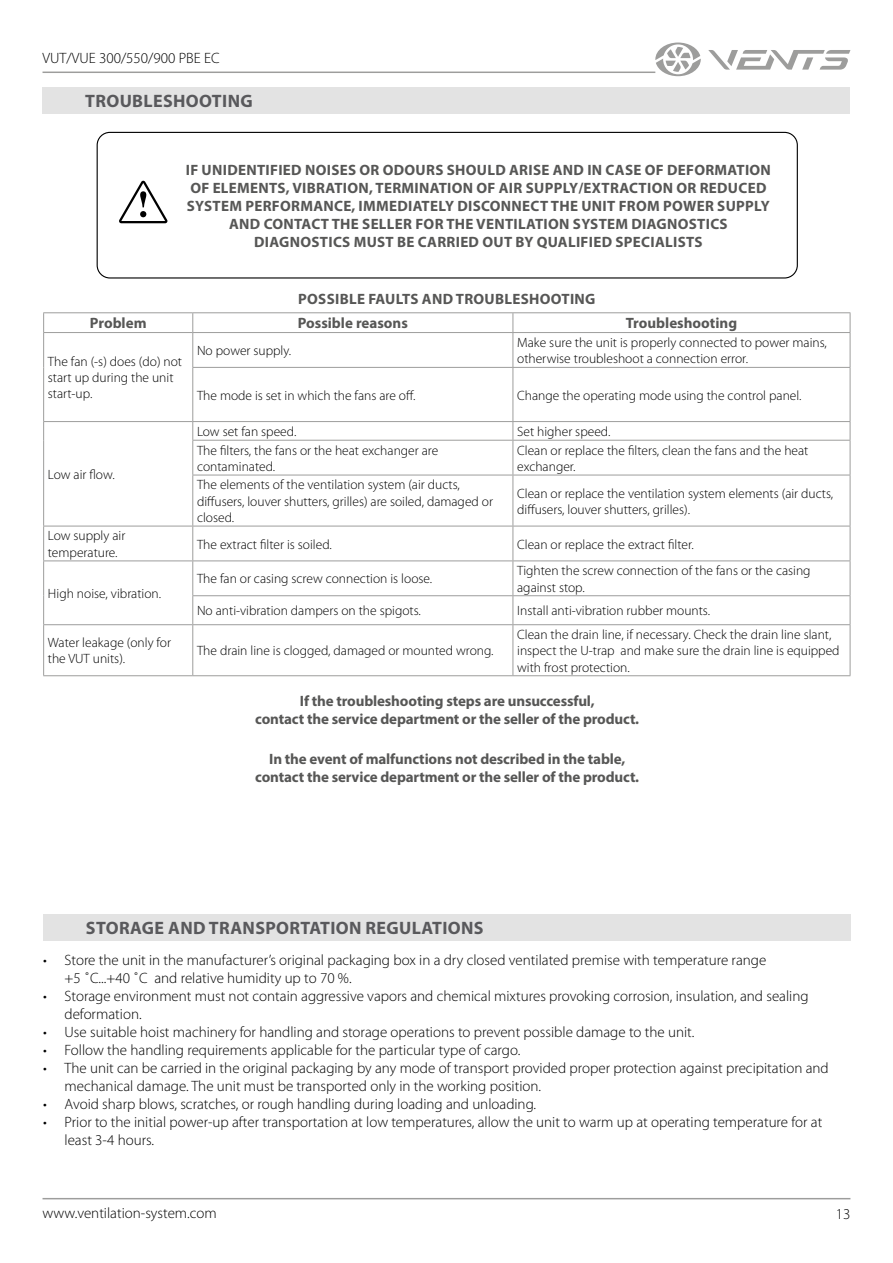
<style>
.page{position:relative;width:893px;height:1263px;background:#fff}
.page>*{position:absolute;margin:0;border:0;box-sizing:border-box;transform-origin:0 0}
.t1{font:700 18px "Myriad Pro";letter-spacing:.02em;color:#59595c}
.t2{font:300 15px/18px "Myriad Pro";color:#000}
.t3{font:700 15px/18px "Myriad Pro";letter-spacing:.02em;color:#575756;text-align:center}
.t4{font:700 15px/18px "Myriad Pro";letter-spacing:-.01em;color:#575756;text-align:center}
.t5{font:700 15px "Myriad Pro";color:#575756}
.t6{font:300 13.5px/16.2px "Myriad Pro";color:#000}
</style>
<div class="page">
<hr style="left:43px;top:1198px;width:807px;height:1px;background:#9d9d9c">
<hr style="left:43px;top:72px;width:612px;height:1px;background:#9d9d9c">
<svg style="left:708px;top:50px;width:142px;height:20px"></svg>
<svg style="left:655px;top:43px;width:46px;height:33px"></svg>
<div style="left:43px;top:914px;width:808px;height:27px;background:#e3e3e3"></div>
<div style="left:43px;top:87px;width:807px;height:27px;background:#e3e3e3"></div>
<div style="left:97px;top:132px;width:701px;height:147px;border:1px solid #000;border-radius:13px"></div>
<svg style="left:119px;top:181px;width:49px;height:42px"></svg>
<hr style="left:43px;top:312px;width:150px;height:1px;background:#9d9d9c">
<svg style="left:43px;top:313px;width:1px;height:19px"></svg>
<hr style="left:193px;top:312px;width:320px;height:1px;background:#9d9d9c">
<svg style="left:192px;top:313px;width:1px;height:19px"></svg>
<hr style="left:513px;top:312px;width:337px;height:1px;background:#9d9d9c">
<svg style="left:513px;top:313px;width:1px;height:19px"></svg>
<svg style="left:850px;top:313px;width:1px;height:19px"></svg>
<hr style="left:43px;top:332px;width:150px;height:1px;background:#9d9d9c">
<hr style="left:43px;top:333px;width:1px;height:34px;background:#9d9d9c">
<hr style="left:43px;top:367px;width:1px;height:54px;background:#9d9d9c">
<hr style="left:193px;top:332px;width:320px;height:1px;background:#9d9d9c">
<hr style="left:192px;top:333px;width:1px;height:34px;background:#9d9d9c">
<hr style="left:513px;top:332px;width:337px;height:1px;background:#9d9d9c">
<hr style="left:513px;top:333px;width:1px;height:34px;background:#9d9d9c">
<hr style="left:850px;top:333px;width:1px;height:34px;background:#9d9d9c">
<hr style="left:192px;top:367px;width:321px;height:1px;background:#9d9d9c">
<hr style="left:192px;top:368px;width:1px;height:53px;background:#9d9d9c">
<hr style="left:513px;top:367px;width:337px;height:1px;background:#9d9d9c">
<hr style="left:513px;top:368px;width:1px;height:53px;background:#9d9d9c">
<hr style="left:850px;top:368px;width:1px;height:53px;background:#9d9d9c">
<hr style="left:43px;top:421px;width:150px;height:1px;background:#9d9d9c">
<svg style="left:43px;top:422px;width:1px;height:18px"></svg>
<hr style="left:43px;top:440px;width:1px;height:35px;background:#9d9d9c">
<hr style="left:43px;top:475px;width:1px;height:51px;background:#9d9d9c">
<hr style="left:193px;top:421px;width:320px;height:1px;background:#9d9d9c">
<svg style="left:192px;top:422px;width:1px;height:18px"></svg>
<hr style="left:513px;top:421px;width:337px;height:1px;background:#9d9d9c">
<svg style="left:513px;top:422px;width:1px;height:18px"></svg>
<svg style="left:850px;top:422px;width:1px;height:18px"></svg>
<hr style="left:192px;top:440px;width:321px;height:1px;background:#9d9d9c">
<hr style="left:192px;top:441px;width:1px;height:34px;background:#9d9d9c">
<hr style="left:513px;top:440px;width:337px;height:1px;background:#9d9d9c">
<hr style="left:513px;top:441px;width:1px;height:34px;background:#9d9d9c">
<hr style="left:850px;top:441px;width:1px;height:34px;background:#9d9d9c">
<hr style="left:192px;top:475px;width:321px;height:1px;background:#9d9d9c">
<hr style="left:192px;top:475px;width:1px;height:51px;background:#9d9d9c">
<hr style="left:513px;top:475px;width:337px;height:1px;background:#9d9d9c">
<hr style="left:513px;top:475px;width:1px;height:51px;background:#9d9d9c">
<hr style="left:850px;top:475px;width:1px;height:51px;background:#9d9d9c">
<hr style="left:43px;top:526px;width:150px;height:1px;background:#9d9d9c">
<hr style="left:43px;top:526px;width:1px;height:34px;background:#9d9d9c">
<hr style="left:193px;top:526px;width:320px;height:1px;background:#9d9d9c">
<hr style="left:192px;top:526px;width:1px;height:34px;background:#9d9d9c">
<hr style="left:513px;top:526px;width:337px;height:1px;background:#9d9d9c">
<hr style="left:513px;top:526px;width:1px;height:34px;background:#9d9d9c">
<hr style="left:850px;top:526px;width:1px;height:34px;background:#9d9d9c">
<hr style="left:43px;top:560px;width:150px;height:1px;background:#9d9d9c">
<hr style="left:43px;top:561px;width:1px;height:35px;background:#9d9d9c">
<svg style="left:43px;top:596px;width:1px;height:28px"></svg>
<hr style="left:193px;top:560px;width:320px;height:1px;background:#9d9d9c">
<hr style="left:192px;top:561px;width:1px;height:34px;background:#9d9d9c">
<hr style="left:513px;top:560px;width:337px;height:1px;background:#9d9d9c">
<hr style="left:513px;top:561px;width:1px;height:34px;background:#9d9d9c">
<hr style="left:850px;top:561px;width:1px;height:34px;background:#9d9d9c">
<hr style="left:192px;top:595px;width:321px;height:1px;background:#9d9d9c">
<svg style="left:192px;top:596px;width:1px;height:28px"></svg>
<hr style="left:513px;top:595px;width:337px;height:1px;background:#9d9d9c">
<svg style="left:513px;top:596px;width:1px;height:28px"></svg>
<svg style="left:850px;top:596px;width:1px;height:28px"></svg>
<hr style="left:43px;top:624px;width:150px;height:1px;background:#9d9d9c">
<hr style="left:43px;top:625px;width:1px;height:50px;background:#9d9d9c">
<hr style="left:193px;top:624px;width:320px;height:1px;background:#9d9d9c">
<hr style="left:192px;top:625px;width:1px;height:50px;background:#9d9d9c">
<hr style="left:513px;top:624px;width:337px;height:1px;background:#9d9d9c">
<hr style="left:513px;top:625px;width:1px;height:50px;background:#9d9d9c">
<hr style="left:850px;top:625px;width:1px;height:50px;background:#9d9d9c">
<hr style="left:43px;top:675px;width:150px;height:1px;background:#9d9d9c">
<hr style="left:193px;top:675px;width:320px;height:1px;background:#9d9d9c">
<hr style="left:513px;top:675px;width:337px;height:1px;background:#9d9d9c">
<p class="t2" style="left:43px;top:49px;width:179px">VUT/VUE 300/550/900 PBE EC</p>
<h1 class="t1" style="left:85px;top:89px;width:169px">TROUBLESHOOTING</h1>
<p class="t3" style="left:186px;top:160px;width:587px">IF UNIDENTIFIED NOISES OR ODOURS SHOULD ARISE AND IN CASE OF DEFORMATION OF ELEMENTS, VIBRATION, TERMINATION OF AIR SUPPLY/EXTRACTION OR REDUCED SYSTEM PERFORMANCE, IMMEDIATELY DISCONNECT THE UNIT FROM POWER SUPPLY AND CONTACT THE SELLER FOR THE VENTILATION SYSTEM DIAGNOSTICS DIAGNOSTICS MUST BE CARRIED OUT BY QUALIFIED SPECIALISTS</p>
<p class="t3" style="left:298px;top:290px;width:299px">POSSIBLE FAULTS AND TROUBLESHOOTING</p>
<p class="t5" style="left:90px;top:313px;width:58px">Problem</p>
<p class="t5" style="left:298px;top:313px;width:112px">Possible reasons</p>
<p class="t5" style="left:626px;top:313px;width:113px">Troubleshooting</p>
<p class="t6" style="left:48px;top:354px;width:136px">The fan (-s) does (do) not start up during the unit start-up.</p>
<p class="t6" style="left:197px;top:343px;width:96px">No power supply.</p>
<p class="t6" style="left:517px;top:335px;width:311px">Make sure the unit is properly connected to power mains, otherwise troubleshoot a connection error.</p>
<p class="t6" style="left:197px;top:387px;width:220px">The mode is set in which the fans are off.</p>
<p class="t6" style="left:517px;top:387px;width:286px">Change the operating mode using the control panel.</p>
<p class="t6" style="left:48px;top:466px;width:68px">Low air flow.</p>
<p class="t6" style="left:197px;top:424px;width:101px">Low set fan speed.</p>
<p class="t6" style="left:517px;top:424px;width:95px">Set higher speed.</p>
<p class="t6" style="left:197px;top:442px;width:243px">The filters, the fans or the heat exchanger are contaminated.</p>
<p class="t6" style="left:517px;top:442px;width:293px">Clean or replace the filters, clean the fans and the heat exchanger.</p>
<p class="t6" style="left:197px;top:477px;width:297px">The elements of the ventilation system (air ducts, diffusers, louver shutters, grilles) are soiled, damaged or closed.</p>
<p class="t6" style="left:517px;top:485px;width:318px">Clean or replace the ventilation system elements (air ducts, diffusers, louver shutters, grilles).</p>
<p class="t6" style="left:48px;top:528px;width:79px">Low supply air temperature.</p>
<p class="t6" style="left:197px;top:536px;width:136px">The extract filter is soiled.</p>
<p class="t6" style="left:517px;top:536px;width:178px">Clean or replace the extract filter.</p>
<p class="t6" style="left:48px;top:585px;width:115px">High noise, vibration.</p>
<p class="t6" style="left:197px;top:571px;width:237px">The fan or casing screw connection is loose.</p>
<p class="t6" style="left:517px;top:563px;width:295px">Tighten the screw connection of the fans or the casing against stop.</p>
<p class="t6" style="left:197px;top:603px;width:225px">No anti-vibration dampers on the spigots.</p>
<p class="t6" style="left:517px;top:603px;width:195px">Install anti-vibration rubber mounts.</p>
<p class="t6" style="left:517px;top:627px;width:324px">Clean the drain line, if necessary. Check the drain line slant, inspect the U-trap and make sure the drain line is equipped with frost protection.</p>
<p class="t4" style="left:255px;top:692px;width:385px">If the troubleshooting steps are unsuccessful,<br>contact the service department or the seller of the product.</p>
<p class="t4" style="left:255px;top:749px;width:385px">In the event of malfunctions not described in the table, contact the service department or the seller of the product.</p>
<p class="t6" style="left:48px;top:635px;width:125px">Water leakage (only for the VUT units).</p>
<p class="t6" style="left:197px;top:643px;width:298px">The drain line is clogged, damaged or mounted wrong.</p>
<h1 class="t1" style="left:86px;top:916px;width:399px">STORAGE AND TRANSPORTATION REGULATIONS</h1>
<p class="t2" style="left:65px;top:951px;width:703px;text-indent:-21px">• Store the unit in the manufacturer’s original packaging box in a dry closed ventilated premise with temperature range +5 ˚С...+40 ˚С and relative humidity up to 70 %.</p>
<p class="t2" style="left:65px;top:987px;width:746px;text-indent:-21px">• Storage environment must not contain aggressive vapors and chemical mixtures provoking corrosion, insulation, and sealing deformation.</p>
<p class="t2" style="left:43px;top:1023px;width:653px">• Use suitable hoist machinery for handling and storage operations to prevent possible damage to the unit.</p>
<p class="t2" style="left:43px;top:1041px;width:479px">• Follow the handling requirements applicable for the particular type of cargo.</p>
<p class="t2" style="left:65px;top:1059px;width:766px;text-indent:-21px">• The unit can be carried in the original packaging by any mode of transport provided proper protection against precipitation and mechanical damage. The unit must be transported only in the working position.</p>
<p class="t2" style="left:43px;top:1095px;width:494px">• Avoid sharp blows, scratches, or rough handling during loading and unloading.</p>
<p class="t2" style="left:65px;top:1113px;width:759px;text-indent:-21px">• Prior to the initial power-up after transportation at low temperatures, allow the unit to warm up at operating temperature for at least 3-4 hours.</p>
<p class="t2" style="left:43px;top:1204px;width:176px">www.ventilation-system.com</p>
<p class="t2" style="left:836px;top:1205px;width:16px">13</p>
</div>
